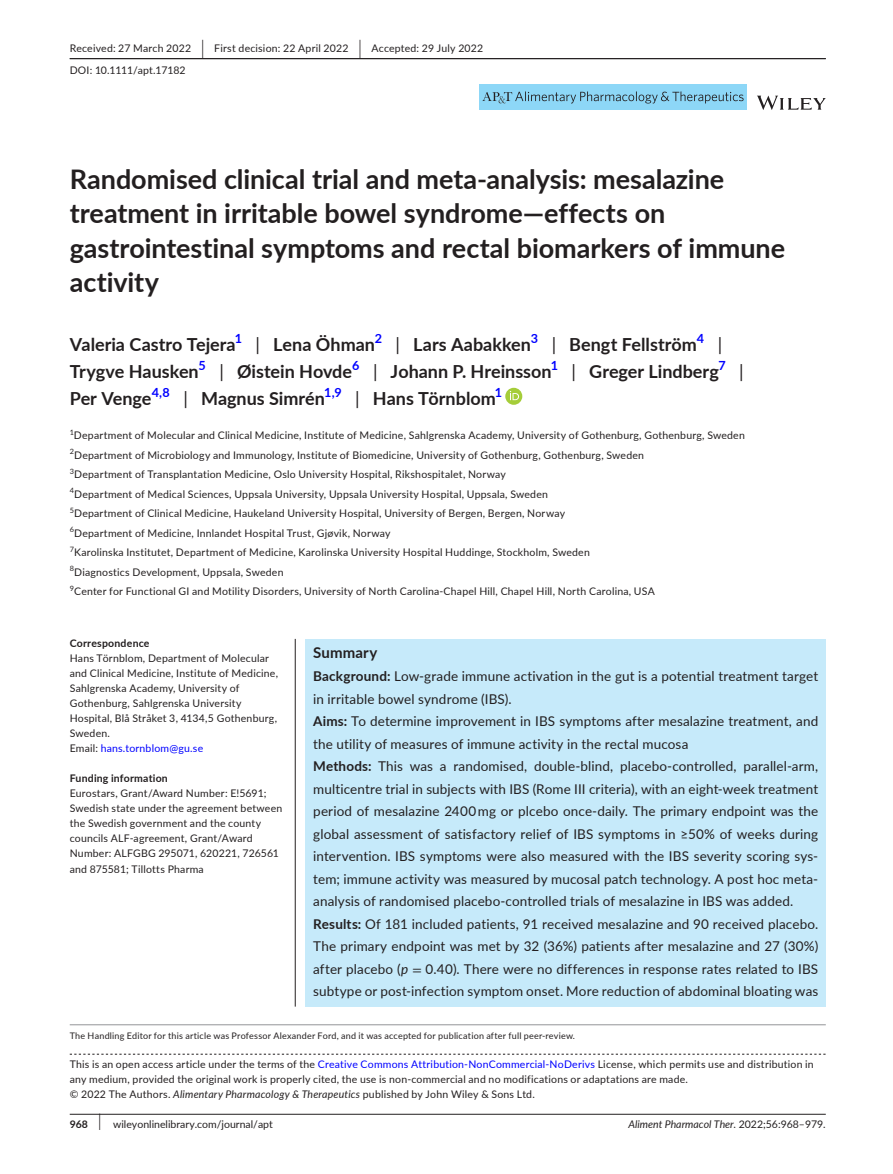
<style>
.page{position:relative;width:893px;height:1174px;background:#fff}
.page>*{position:absolute;margin:0;border:0;box-sizing:border-box;transform-origin:0 0}
.t1{font:700 27px/34.5px "Lato";color:#231f20}
.t2{font:700 18px/27px "Lato";color:#231f20}
.t3{font:700 15px "Lato";letter-spacing:.01em;color:#231f20}
.t4{font:13.5px/22.5px "Lato";letter-spacing:.01em;color:#231f20}
.t5{font:10.5px/15px "Lato";letter-spacing:.02em;color:#231f20}
.t6{font:10.5px "Lato";color:#231f20}
.t7{font:italic 10.5px "Lato";color:#231f20}
.t8{font:700 10.5px "Lato";letter-spacing:.02em;color:#231f20}
.t9{font:9px "Lato";letter-spacing:.025em;color:#231f20}
.s1{font-size:19.65px}
.s2{font-weight:400}
.s3{color:#00f}
.s4{font-weight:700}
.s5{font-style:italic}
.s6{font-family:"STIX"}
.s7{font-size:17.4px}
.s8{font-style:normal}
</style>
<div class="page">
<hr style="left:70px;top:1113px;width:756px;height:1px;background:#231f20">
<svg style="left:757px;top:96px;width:69px;height:14px"></svg>
<div style="left:480px;top:84px;width:267px;height:26px;background:#8dd7f7"></div>
<svg style="left:482px;top:91px;width:262px;height:13px"></svg>
<hr style="left:70px;top:58px;width:756px;height:1px;background:#231f20">
<div style="left:505px;top:388px;width:17px;height:17px;background:#a5cd39;border-radius:50%"></div>
<svg style="left:510px;top:391px;width:9px;height:9px"></svg>
<svg style="left:70px;top:1053px;width:756px;height:1px"></svg>
<hr style="left:70px;top:1024px;width:756px;height:1px;background:#939598">
<div style="left:306px;top:639px;width:520px;height:367px;background:#c6eafa"></div>
<hr style="left:295px;top:639px;width:1px;height:367px;background:#231f20">
<p class="t5" style="left:70px;top:37px;width:415px;line-height:21.8px">Received: 27 March 2022 <span class="s1">|</span> First decision: 22 April 2022 <span class="s1">|</span> Accepted: 29 July 2022<br>DOI: 10.1111/apt.17182</p>
<h1 class="t1" style="left:70px;top:160px;width:717px">Randomised clinical trial and meta-analysis: mesalazine treatment in irritable bowel syndrome—effects on gastrointestinal symptoms and rectal biomarkers of immune activity</h1>
<h2 class="t2" style="left:70px;top:330px;width:675px">Valeria Castro Tejera<sup>1</sup> <span class="s2">|</span> Lena Öhman<sup>2</sup> <span class="s2">|</span> Lars Aabakken<sup>3</sup> <span class="s2">|</span> Bengt Fellström<sup>4</sup> <span class="s2">|<br></span>Trygve Hausken<sup>5</sup> <span class="s2">|</span> Øistein Hovde<sup>6</sup> <span class="s2">|</span> Johann P. Hreinsson<sup>1</sup> <span class="s2">|</span> Greger Lindberg<sup>7</sup> <span class="s2">|<br></span>Per Venge<sup>4,8</sup> <span class="s2">|</span> Magnus Simrén<sup>1,9</sup> <span class="s2">|</span> Hans Törnblom<sup>1</sup></h2>
<p class="t5" style="left:70px;top:425px;width:677px;line-height:19.5px"><sup>1</sup>Department of Molecular and Clinical Medicine, Institute of Medicine, Sahlgrenska Academy, University of Gothenburg, Gothenburg, Sweden <sup>2</sup>Department of Microbiology and Immunology, Institute of Biomedicine, University of Gothenburg, Gothenburg, Sweden<br><sup>3</sup>Department of Transplantation Medicine, Oslo University Hospital, Rikshospitalet, Norway<br><sup>4</sup>Department of Medical Sciences, Uppsala University, Uppsala University Hospital, Uppsala, Sweden<br><sup>5</sup>Department of Clinical Medicine, Haukeland University Hospital, University of Bergen, Bergen, Norway<br><sup>6</sup>Department of Medicine, Innlandet Hospital Trust, Gjøvik, Norway<br><sup>7</sup>Karolinska Institutet, Department of Medicine, Karolinska University Hospital Huddinge, Stockholm, Sweden<br><sup>8</sup>Diagnostics Development, Uppsala, Sweden<br><sup>9</sup>Center for Functional GI and Motility Disorders, University of North Carolina-Chapel Hill, Chapel Hill, North Carolina, USA</p>
<p class="t8" style="left:70px;top:636px;width:81px">Correspondence</p>
<p class="t5" style="left:70px;top:650px;width:210px">Hans Törnblom, Department of Molecular and Clinical Medicine, Institute of Medicine, Sahlgrenska Academy, University of Gothenburg, Sahlgrenska University Hospital, Blå Stråket 3, 4134,5 Gothenburg, Sweden.<br>Email: <span class="s3">hans.tornblom@gu.se</span></p>
<p class="t8" style="left:70px;top:771px;width:100px">Funding information</p>
<p class="t5" style="left:70px;top:785px;width:214px">Eurostars, Grant/Award Number: E!5691; Swedish state under the agreement between the Swedish government and the county councils ALF-agreement, Grant/Award Number: ALFGBG 295071, 620221, 726561 and 875581; Tillotts Pharma</p>
<h3 class="t3" style="left:313px;top:642px;width:66px">Summary</h3>
<p class="t4" style="left:313px;top:664px;width:507px"><span class="s4">Background:</span> Low-grade immune activation in the gut is a potential treatment target in irritable bowel syndrome (IBS).<br><span class="s4">Aims:</span> To determine improvement in IBS symptoms after mesalazine treatment, and the utility of measures of immune activity in the rectal mucosa<br><span class="s4">Methods:</span> This was a randomised, double-blind, placebo-controlled, parallel-arm, multicentre trial in subjects with IBS (Rome III criteria), with an eight-week treatment period of mesalazine 2400 mg or plcebo once-daily. The primary endpoint was the global assessment of satisfactory relief of IBS symptoms in ≥50% of weeks during intervention. IBS symptoms were also measured with the IBS severity scoring sys&shy;tem; immune activity was measured by mucosal patch technology. A post hoc meta&shy;analysis of randomised placebo-controlled trials of mesalazine in IBS was added.<br><span class="s4">Results:</span> Of 181 included patients, 91 received mesalazine and 90 received placebo.<br>The primary endpoint was met by 32 (36%) patients after mesalazine and 27 (30%) after placebo (<span class="s5">p</span> <span class="s6">=</span> 0.40). There were no differences in response rates related to IBS subtype or post-infection symptom onset. More reduction of abdominal bloating was</p>
<p class="t9" style="left:70px;top:1029px;width:507px">The Handling Editor for this article was Professor Alexander Ford, and it was accepted for publication after full peer-review.</p>
<p class="t5" style="left:70px;top:1056px;width:746px">This is an open access article under the terms of the <span class="s3">Creative Commons Attribution-NonCommercial-NoDerivs</span> License, which permits use and distribution in any medium, provided the original work is properly cited, the use is non-commercial and no modifications or adaptations are made.<br>© 2022 The Authors. <span class="s5">Alimentary Pharmacology &amp; Therapeutics</span> published by John Wiley &amp; Sons Ltd.</p>
<p class="t6" style="left:70px;top:1116px;width:205px"><span class="s4">968</span> <span class="s7">|</span> wileyonlinelibrary.com/journal/apt</p>
<p class="t7" style="left:628px;top:1116px;width:199px">Aliment Pharmacol Ther. <span class="s8">2022;56:968–979.</span></p>
</div>
